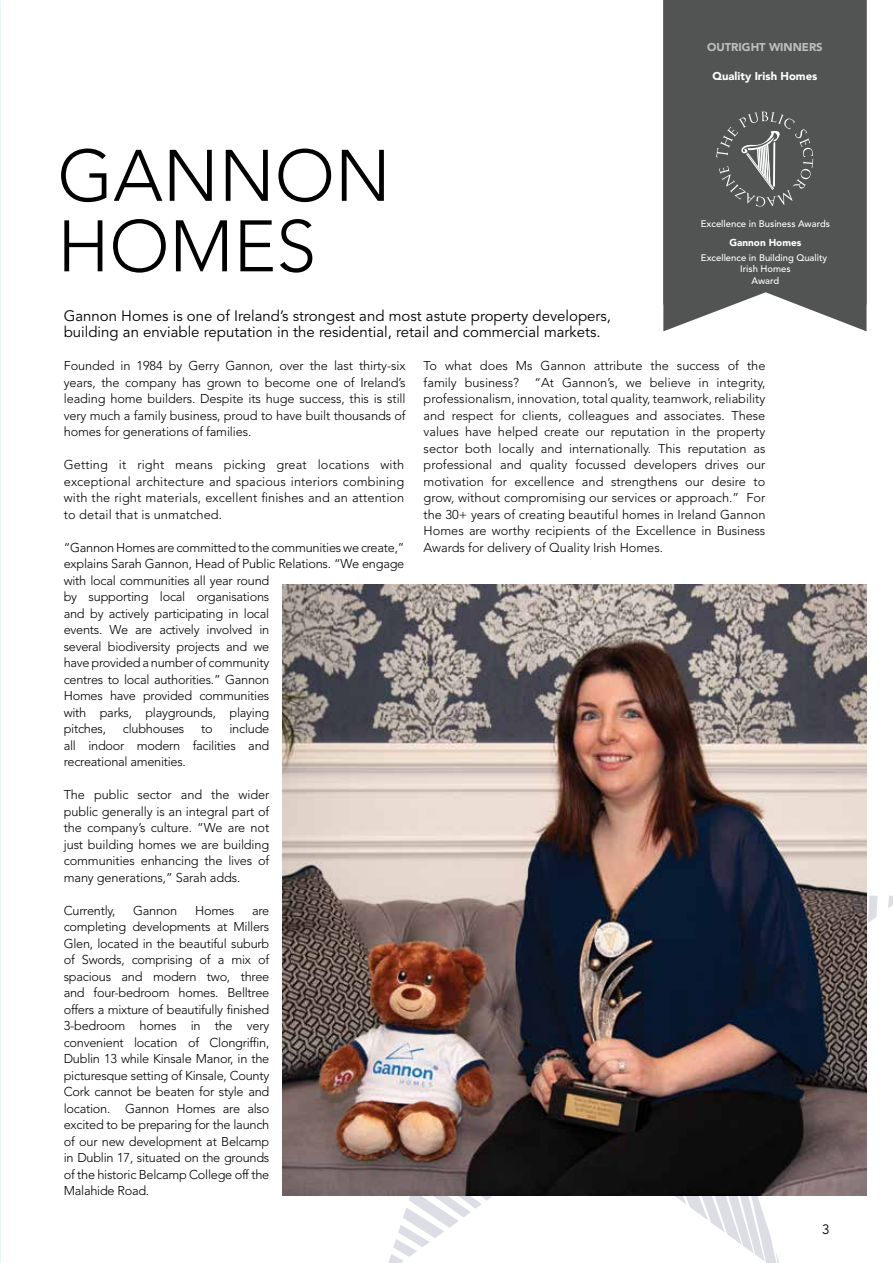
<style>
.page{position:relative;width:893px;height:1263px;background:#fff}
.page>*{position:absolute;margin:0;border:0;box-sizing:border-box;transform-origin:0 0}
.t1{font:300 72px/70.5px "Avenir LT Std";color:#000}
.t2{font:15px/16.5px "Avenir LT Std";color:#000}
.t3{font:13.5px "Avenir LT Std";color:#000}
.t4{font:300 12.75px/16.5px "Avenir LT Std";letter-spacing:-.02em;color:#000;text-align:justify}
.t5{font:900 11.25px "Avenir LT Std";color:#fff}
.t6{font:900 11.25px "Avenir LT Std";color:#bcbec0}
.t7{font:900 10.05px "Avenir LT";color:#fff}
.t8{font:500 9.45px/11.4px "Avenir LT";color:#fff;text-align:center}
</style>
<div class="page">
<svg style="left:282px;top:1195px;width:362px;height:68px"></svg>
<svg style="left:868px;top:896px;width:9px;height:27px"></svg>
<svg style="left:888px;top:896px;width:5px;height:12px"></svg>
<svg style="left:662px;top:1195px;width:143px;height:68px"></svg>
<svg style="left:663px;top:0;width:203px;height:331px;fill:#525353"></svg>
<img style="left:282px;top:585px;width:584px;height:610px">
<svg style="left:716px;top:112px;width:97px;height:95px"></svg>
<img style="left:0;top:0;width:1px;height:1263px">
<h1 class="t1" style="left:57px;top:141px;width:335px">GANNON<br>HOMES</h1>
<p class="t2" style="left:64px;top:308px;width:549px">Gannon Homes is one of Ireland’s strongest and most astute property developers, building an enviable reputation in the residential, retail and commercial markets.</p>
<p class="t6" style="left:707px;top:41px;width:117px">OUTRIGHT WINNERS</p>
<p class="t5" style="left:712px;top:70px;width:106px">Quality Irish Homes</p>
<p class="t8" style="left:701px;top:219px;width:131px">Excellence in Business Awards</p>
<p class="t7" style="left:729px;top:236px;width:74px">Gannon Homes</p>
<p class="t8" style="left:701px;top:252px;width:128px">Excellence in Building Quality<br>Irish Homes<br>Award</p>
<p class="t4" style="left:64px;top:358px;width:343px">Founded in 1984 by Gerry Gannon, over the last thirty-six years, the company has grown to become one of Ireland’s leading home builders. Despite its huge success, this is still very much a family business, proud to have built thousands of homes for generations of families.</p>
<p class="t4" style="left:64px;top:457px;width:342px">Getting it right means picking great locations with exceptional architecture and spacious interiors combining with the right materials, excellent finishes and an attention to detail that is unmatched.</p>
<p class="t4" style="left:64px;top:539px;width:342px;text-align:left">“Gannon Homes are committed to the communities we create,” explains Sarah Gannon, Head of Public Relations. “We engage with local communities all year round<br>by supporting local organisations<br>and by actively participating in local<br>events. We are actively involved in<br>several biodiversity projects and we<br>have provided a number of community<br>centres to local authorities.” Gannon<br>Homes have provided communities<br>with parks, playgrounds, playing<br>pitches,</p>
<p class="t4" style="left:64px;top:721px;width:207px;text-indent:166px">include all indoor modern facilities and recreational amenities.</p>
<p class="t4" style="left:64px;top:787px;width:207px">The public sector and the wider public generally is an integral part of the company’s culture. “We are not just building homes we are building communities enhancing the lives of many generations,” Sarah adds.</p>
<p class="t4" style="left:64px;top:902px;width:53px">Currently,</p>
<p class="t4" style="left:133px;top:902px;width:46px">Gannon</p>
<p class="t4" style="left:195px;top:902px;width:41px">Homes</p>
<p class="t4" style="left:123px;top:721px;width:63px">clubhouses</p>
<p class="t4" style="left:201px;top:721px;width:13px">to</p>
<p class="t4" style="left:64px;top:902px;width:207px;text-indent:188px">are completing developments at Millers Glen, located in the beautiful suburb of Swords, comprising of a mix of spacious and modern two, three and four-bedroom homes. Belltree offers a mixture of beautifully finished 3-bedroom homes in the very convenient location of Clongriffin, Dublin 13 while Kinsale Manor, in the picturesque setting of Kinsale, County Cork cannot be beaten for style and location. Gannon Homes are also excited to be preparing for the launch of our new development at Belcamp in Dublin 17, situated on the grounds of the historic Belcamp College off the Malahide Road.</p>
<p class="t4" style="left:424px;top:358px;width:343px">To what does Ms Gannon attribute the success of the family business? “At Gannon’s, we believe in integrity, professionalism, innovation, total quality, teamwork, reliability and respect for clients, colleagues and associates. These values have helped create our reputation in the property sector both locally and internationally. This reputation as professional and quality focussed developers drives our motivation for excellence and strengthens our desire to grow, without compromising our services or approach.” For the 30+ years of creating beautiful homes in Ireland Gannon Homes are worthy recipients of the Excellence in Business Awards for delivery of Quality Irish Homes.</p>
<p class="t3" style="left:822px;top:1222px;width:9px">3</p>
</div>
